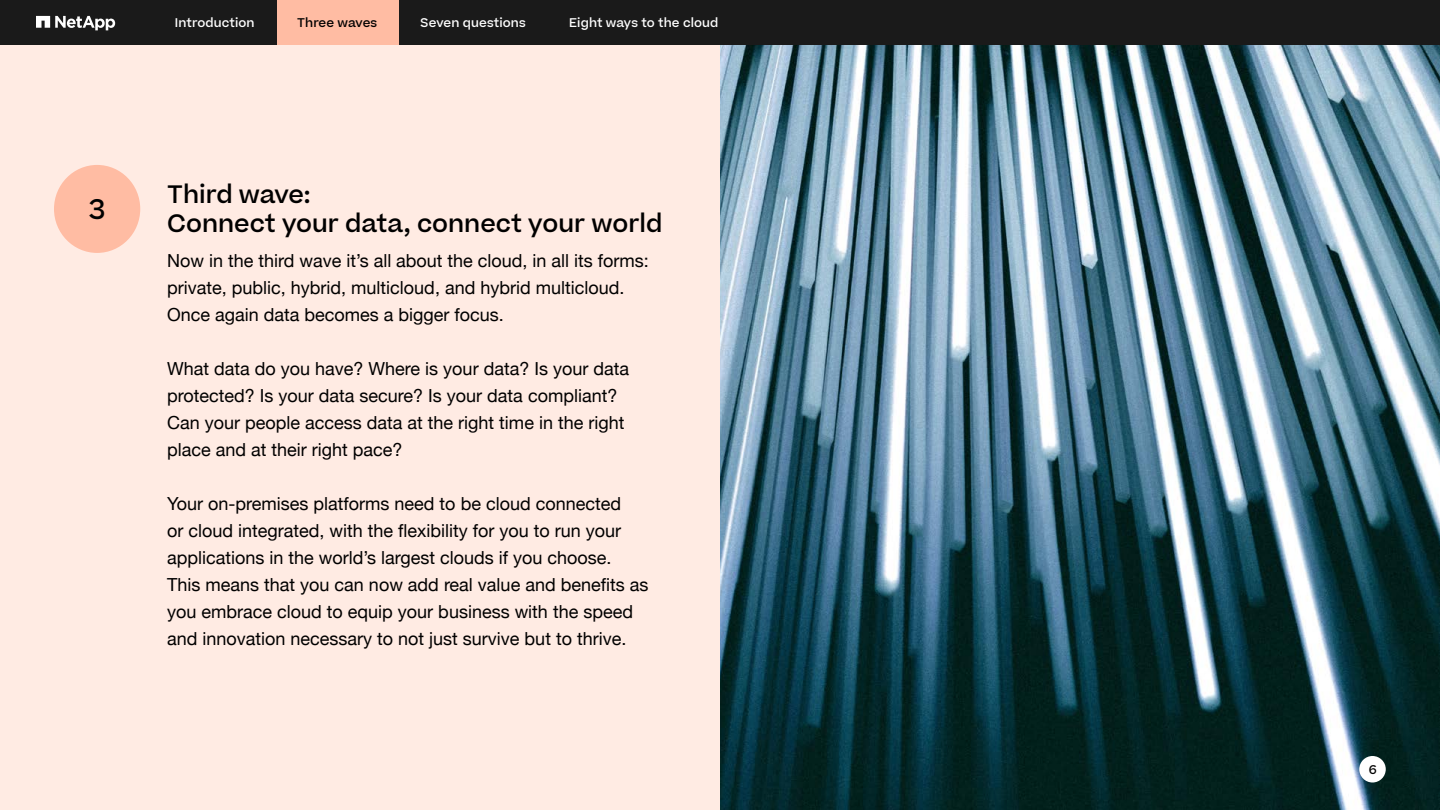
<style>
.page{position:relative;width:1440px;height:810px;background:#fff}
.page>*{position:absolute;margin:0;border:0;box-sizing:border-box;transform-origin:0 0}
.t1{font:500 27px "Beatrice";color:#000}
.t2{font:500 24px/28.5px "Beatrice";color:#000}
.t3{font:18px/27px "Helvetica Neue";color:#000}
.t4{font:500 12px "Beatrice";letter-spacing:.01em;color:#fff}
.t5{font:500 12px "Beatrice";letter-spacing:.005em;color:#000}
</style>
<div class="page">
<div style="left:0;top:0;width:1440px;height:45px;background:#1a1a1a"></div>
<div style="left:0;top:45px;width:720px;height:765px;background:#ffebe3"></div>
<img style="left:720px;top:45px;width:720px;height:765px">
<div style="left:54px;top:165px;width:86px;height:88px;background:#ffbca3;border-radius:50%"></div>
<div style="left:1359px;top:756px;width:27px;height:27px;background:#fff;border-radius:50%"></div>
<svg style="left:36px;top:16px;width:79px;height:14px"></svg>
<div style="left:278px;top:0;width:121px;height:45px;background:#ffbca3"></div>
<h1 class="t1" style="left:89px;top:191px;width:18px">3</h1>
<p class="t4" style="left:175px;top:15px;width:81px">Introduction</p>
<p class="t5" style="left:297px;top:15px;width:82px">Three waves</p>
<p class="t4" style="left:421px;top:15px;width:107px">Seven questions</p>
<p class="t4" style="left:569px;top:15px;width:151px">Eight ways to the cloud</p>
<h2 class="t2" style="left:167px;top:180px;width:497px">Third wave:<br>Connect your data, connect your world</h2>
<p class="t3" style="left:167px;top:248px;width:483px">Now in the third wave it’s all about the cloud, in all its forms: private, public, hybrid, multicloud, and hybrid multicloud.<br>Once again data becomes a bigger focus.</p>
<p class="t3" style="left:167px;top:356px;width:463px">What data do you have? Where is your data? Is your data protected? Is your data secure? Is your data compliant?<br>Can your people access data at the right time in the right place and at their right pace?</p>
<p class="t3" style="left:167px;top:491px;width:483px">Your on-premises platforms need to be cloud connected<br>or cloud integrated, with the flexibility for you to run your applications in the world’s largest clouds if you choose.<br>This means that you can now add real value and benefits as you embrace cloud to equip your business with the speed and innovation necessary to not just survive but to thrive.</p>
<p class="t5" style="left:1369px;top:762px;width:9px">6</p>
</div>
